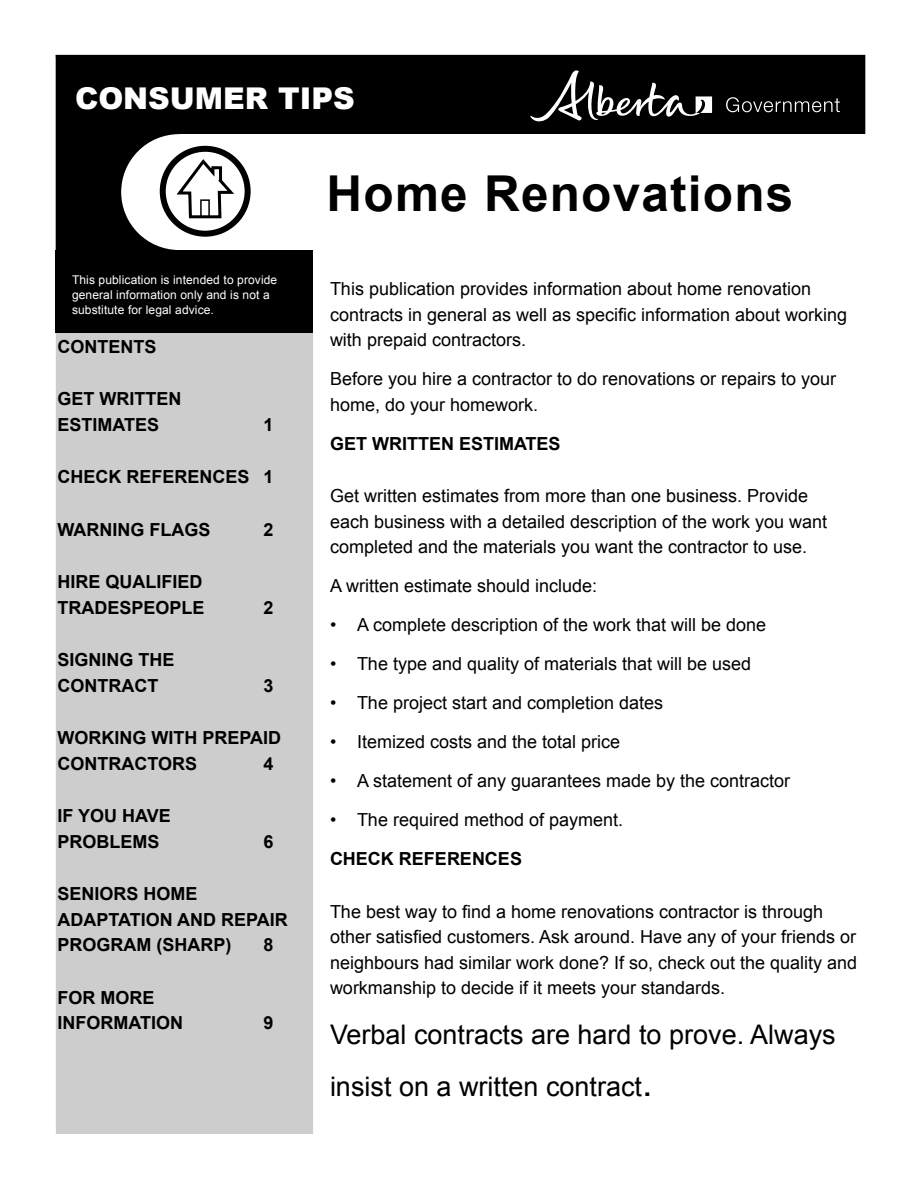
<style>
.page{position:relative;width:918px;height:1188px;background:#fff}
.page>*{position:absolute;margin:0;border:0;box-sizing:border-box;transform-origin:0 0}
.t1{font:700 49.5px "Arial";letter-spacing:.025em;color:#000}
.body{font:900 30px "Arial";color:#fff}
.body-2{font:27px/52.5px "Arial";color:#000}
.body-3{font:18px/25.5px "Arial";color:#000}
.key_headings{font:700 18px/25.5px "Arial";color:#000}
.t2{font:12px/15px "Arial";letter-spacing:.01em;color:#fff}
.t3{font:600 12px "Franklin Gothic";letter-spacing:.01em;color:#fff}
.s1{font-size:37.5px}
</style>
<div class="page">
<div style="left:57px;top:332px;width:255px;height:801px;background:#cdcdcd"></div>
<hr style="left:57px;top:346px;width:54px;height:1px;background:#000">
<svg style="left:55px;top:55px;width:810px;height:229px;fill:#000"></svg>
<div style="left:121px;top:134px;width:116px;height:116px;background:#fff;border-radius:50%"></div>
<div style="left:179px;top:134px;width:687px;height:116px;background:#fff"></div>
<div style="left:56px;top:250px;width:257px;height:83px;background:#000"></div>
<div style="left:160px;top:146px;width:91px;height:91px;border:6px solid #000;border-radius:50%"></div>
<svg style="left:174px;top:157px;width:64px;height:63px"></svg>
<svg style="left:726px;top:97px;width:114px;height:15px;background:#343434"></svg>
<svg style="left:530px;top:70px;width:182px;height:51px;background:#313131"></svg>
<p class="body" style="left:75px;top:76px;width:281px">CONSUMER TIPS</p>
<p class="t3" style="left:70px;top:271px;width:116px">This publicati n is int</p>
<p class="t3" style="left:205px;top:271px;width:71px">ed t provide</p>
<p class="t3" style="left:70px;top:286px;width:59px">general i f</p>
<p class="t3" style="left:156px;top:286px;width:6px">t</p>
<p class="t3" style="left:205px;top:286px;width:64px">and is not a</p>
<p class="t3" style="left:70px;top:301px;width:34px">substi</p>
<p class="key_headings" style="left:57px;top:334px;width:101px">CONTENTS</p>
<p class="key_headings" style="left:57px;top:387px;width:126px">GET WRITTEN<br>ESTIMATES</p>
<p class="t2" style="left:72px;top:272px;width:207px">This publication is intended to provide general information only and is not a substitute for legal advice.</p>
<p class="key_headings" style="left:263px;top:412px;width:12px">1</p>
<p class="key_headings" style="left:57px;top:465px;width:218px">CHECK REFERENCES 1</p>
<p class="key_headings" style="left:57px;top:517px;width:154px">WARNING FLAGS</p>
<p class="key_headings" style="left:263px;top:517px;width:12px">2</p>
<p class="key_headings" style="left:57px;top:570px;width:149px">HIRE QUALIFIED<br>TRADESPEOPLE</p>
<p class="key_headings" style="left:263px;top:595px;width:12px">2</p>
<p class="key_headings" style="left:57px;top:648px;width:119px">SIGNING THE<br>CONTRACT</p>
<p class="key_headings" style="left:263px;top:673px;width:12px">3</p>
<p class="key_headings" style="left:57px;top:726px;width:225px">WORKING WITH PREPAID<br>CONTRACTORS</p>
<p class="key_headings" style="left:263px;top:751px;width:12px">4</p>
<p class="key_headings" style="left:57px;top:804px;width:115px">IF YOU HAVE<br>PROBLEMS</p>
<p class="key_headings" style="left:263px;top:829px;width:12px">6</p>
<p class="key_headings" style="left:57px;top:882px;width:232px">SENIORS HOME<br>ADAPTATION AND REPAIR<br>PROGRAM (SHARP)</p>
<p class="key_headings" style="left:263px;top:933px;width:12px">8</p>
<p class="key_headings" style="left:57px;top:985px;width:127px">FOR MORE<br>INFORMATION</p>
<p class="key_headings" style="left:263px;top:1011px;width:12px">9</p>
<p class="t1" style="left:327px;top:161px;width:468px">Home Renovations</p>
<p class="body-3" style="left:330px;top:276px;width:519px">This publication provides information about home renovation contracts in general as well as specific information about working with prepaid contractors.</p>
<p class="body-3" style="left:330px;top:366px;width:508px">Before you hire a contractor to do renovations or repairs to your home, do your homework.</p>
<p class="key_headings" style="left:330px;top:431px;width:232px">GET WRITTEN ESTIMATES</p>
<p class="body-3" style="left:330px;top:483px;width:499px">Get written estimates from more than one business. Provide each business with a detailed description of the work you want completed and the materials you want the contractor to use.</p>
<p class="body-3" style="left:330px;top:573px;width:269px">A written estimate should include:</p>
<p class="body-3" style="left:330px;top:612px;width:438px">• A complete description of the work that will be done</p>
<p class="body-3" style="left:330px;top:651px;width:423px">• The type and quality of materials that will be used</p>
<p class="body-3" style="left:330px;top:690px;width:335px">• The project start and completion dates</p>
<p class="body-3" style="left:330px;top:729px;width:292px">• Itemized costs and the total price</p>
<p class="body-3" style="left:330px;top:768px;width:462px">• A statement of any guarantees made by the contractor</p>
<p class="body-3" style="left:330px;top:807px;width:295px">• The required method of payment.</p>
<p class="key_headings" style="left:330px;top:847px;width:194px">CHECK REFERENCES</p>
<p class="body-3" style="left:330px;top:899px;width:529px">The best way to find a home renovations contractor is through other satisfied customers. Ask around. Have any of your friends or neighbours had similar work done? If so, check out the quality and workmanship to decide if it meets your standards.</p>
<p class="body-2" style="left:330px;top:1008px;width:507px">Verbal contracts are hard to prove. Always insist on a written contract<span class="s1">.</span></p>
</div>
